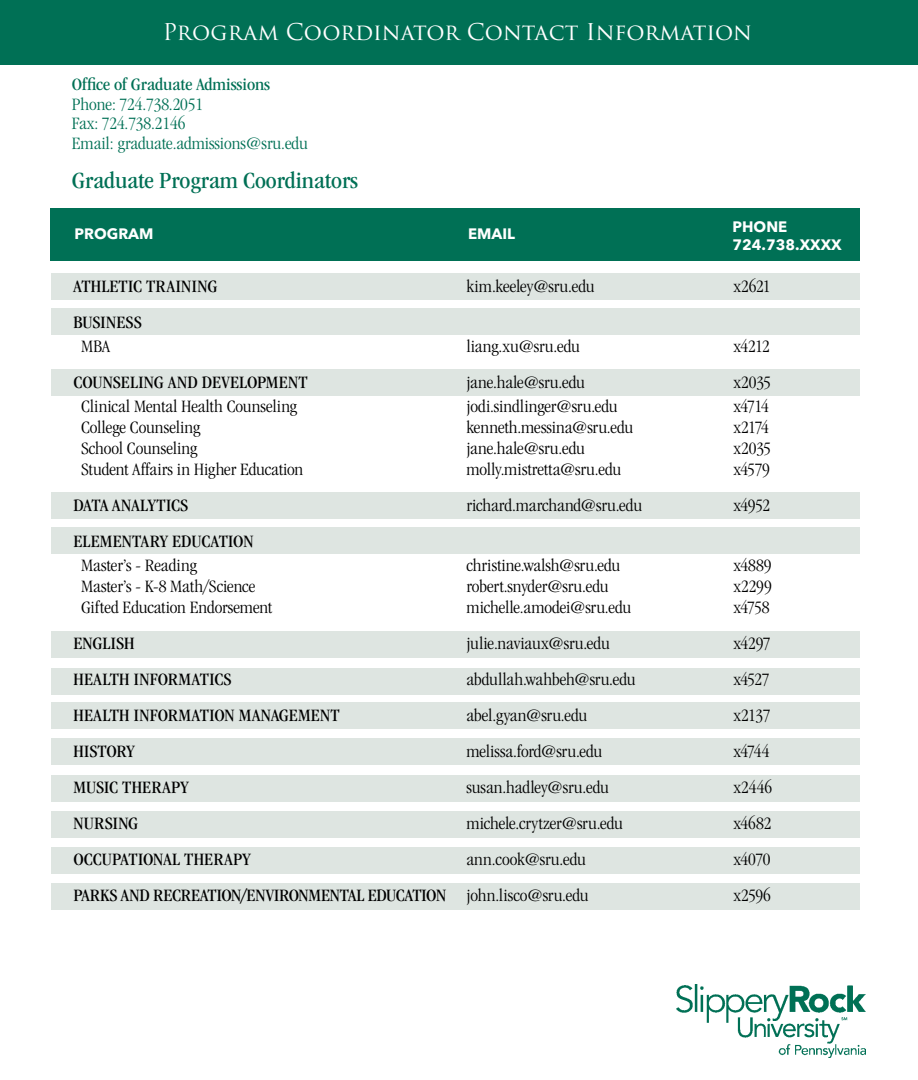
<style>
.page{position:relative;width:918px;height:1080px;background:#fff}
.page>*{position:absolute;margin:0;border:0;box-sizing:border-box;transform-origin:0 0}
.t1{font:condensed 24px "ITC Garamond Std";letter-spacing:-.005em;color:#007055;scale:1.1 1}
.t2{font:22.5px "Trajan Pro 3";color:#fff}
.t3{font:300 condensed 18px "ITC Garamond Std";letter-spacing:-.005em;color:#000;scale:1.1 1}
.t4{font:condensed 18px "ITC Garamond Std";color:#000;scale:1.1 1}
.t5{font:300 condensed 18px/19.5px "ITC Garamond Std";letter-spacing:-.005em;color:#007055;scale:1.1 1}
.t6{font:condensed 18px "ITC Garamond Std";letter-spacing:-.005em;color:#007055;scale:1.1 1}
.t7{font:700 15px/18px "Avenir Next LT Pro";color:#fff}
.s1{font-weight:300}
</style>
<div class="page">
<div style="left:51px;top:273px;width:809px;height:27px;background:#dee5e1"></div>
<div style="left:51px;top:308px;width:809px;height:27px;background:#dee5e1"></div>
<div style="left:51px;top:668px;width:809px;height:27px;background:#dee5e1"></div>
<div style="left:51px;top:369px;width:809px;height:27px;background:#dee5e1"></div>
<div style="left:51px;top:527px;width:809px;height:27px;background:#dee5e1"></div>
<div style="left:51px;top:492px;width:809px;height:27px;background:#dee5e1"></div>
<div style="left:51px;top:631px;width:809px;height:27px;background:#dee5e1"></div>
<div style="left:51px;top:738px;width:809px;height:27px;background:#dee5e1"></div>
<div style="left:51px;top:702px;width:809px;height:27px;background:#dee5e1"></div>
<div style="left:51px;top:811px;width:809px;height:27px;background:#dee5e1"></div>
<div style="left:51px;top:776px;width:809px;height:26px;background:#dee5e1"></div>
<div style="left:51px;top:884px;width:809px;height:26px;background:#dee5e1"></div>
<div style="left:51px;top:848px;width:809px;height:26px;background:#dee5e1"></div>
<div style="left:50px;top:208px;width:810px;height:53px;background:#007055"></div>
<div style="left:0;top:0;width:918px;height:65px;background:#007055"></div>
<img style="left:677px;top:984px;width:188px;height:74px">
<p class="t2" style="left:163px;top:17px;width:591px">Program Coordinator Contact Information</p>
<p class="t6" style="left:72px;top:75px;width:182px">Office of Graduate Admissions</p>
<p class="t5" style="left:72px;top:95px;width:216px">Phone: 724.738.2051<br>Fax: 724.738.2146<br>Email: graduate.admissions@sru.edu</p>
<h1 class="t1" style="left:72px;top:167px;width:262px">Graduate Program Coordinators</h1>
<p class="t7" style="left:75px;top:225px;width:81px">PROGRAM</p>
<p class="t7" style="left:468px;top:225px;width:49px">EMAIL</p>
<p class="t7" style="left:73px;top:223px;width:106px">DEPARTMENT</p>
<p class="t7" style="left:733px;top:217px;width:111px">PHONE<br>724.738.XXXX</p>
<p class="t4" style="left:73px;top:276px;width:132px">ATHLETIC TRAINING</p>
<p class="t3" style="left:466px;top:276px;width:118px">kim.keeley@sru.edu</p>
<p class="t3" style="left:733px;top:276px;width:35px">x2621</p>
<p class="t4" style="left:73px;top:312px;width:64px">BUSINESS</p>
<p class="t3" style="left:81px;top:336px;width:28px">MBA</p>
<p class="t3" style="left:466px;top:336px;width:105px">liang.xu@sru.edu</p>
<p class="t3" style="left:733px;top:336px;width:35px">x4212</p>
<p class="t4" style="left:73px;top:372px;width:214px">COUNSELING AND DEVELOPMENT</p>
<p class="t3" style="left:466px;top:372px;width:109px">jane.hale@sru.edu</p>
<p class="t3" style="left:733px;top:372px;width:36px">x2035</p>
<p class="t3" style="left:81px;top:396px;width:198px">Clinical Mental Health Counseling</p>
<p class="t3" style="left:466px;top:396px;width:139px">jodi.sindlinger@sru.edu</p>
<p class="t3" style="left:733px;top:396px;width:34px">x4714</p>
<p class="t3" style="left:81px;top:417px;width:110px">College Counseling</p>
<p class="t3" style="left:466px;top:417px;width:153px">kenneth.messina@sru.edu</p>
<p class="t3" style="left:733px;top:417px;width:34px">x2174</p>
<p class="t3" style="left:81px;top:438px;width:107px">School Counseling</p>
<p class="t3" style="left:466px;top:438px;width:109px">jane.hale@sru.edu</p>
<p class="t3" style="left:733px;top:438px;width:36px">x2035</p>
<p class="t3" style="left:81px;top:459px;width:204px">Student Affairs in Higher Education</p>
<p class="t3" style="left:466px;top:459px;width:142px">molly.mistretta@sru.edu</p>
<p class="t3" style="left:733px;top:459px;width:35px">x4579</p>
<p class="t4" style="left:73px;top:495px;width:106px">DATA ANALYTICS</p>
<p class="t3" style="left:466px;top:495px;width:161px">richard.marchand@sru.edu</p>
<p class="t3" style="left:733px;top:495px;width:35px">x4952</p>
<p class="t4" style="left:73px;top:531px;width:165px">ELEMENTARY EDUCATION</p>
<p class="t3" style="left:81px;top:555px;width:107px">Master’s - Reading</p>
<p class="t3" style="left:466px;top:555px;width:141px">christine.walsh@sru.edu</p>
<p class="t3" style="left:733px;top:555px;width:36px">x4889</p>
<p class="t3" style="left:81px;top:576px;width:160px">Master’s - K-8 Math/Science</p>
<p class="t3" style="left:466px;top:576px;width:131px">robert.snyder@sru.edu</p>
<p class="t3" style="left:733px;top:576px;width:36px">x2299</p>
<p class="t3" style="left:81px;top:597px;width:175px">Gifted Education Endorsement</p>
<p class="t3" style="left:466px;top:597px;width:151px">michelle.amodei@sru.edu</p>
<p class="t3" style="left:733px;top:597px;width:34px">x4758</p>
<p class="t4" style="left:73px;top:633px;width:57px">ENGLISH</p>
<p class="t3" style="left:466px;top:633px;width:132px">julie.naviaux@sru.edu</p>
<p class="t3" style="left:733px;top:633px;width:35px">x4297</p>
<p class="t4" style="left:73px;top:669px;width:145px">HEALTH INFORMATICS</p>
<p class="t3" style="left:466px;top:669px;width:155px">abdullah.wahbeh@sru.edu</p>
<p class="t3" style="left:733px;top:669px;width:34px">x4527</p>
<p class="t4" style="left:73px;top:705px;width:243px">HEALTH INFORMATION MANAGEMENT</p>
<p class="t3" style="left:466px;top:705px;width:111px">abel.gyan@sru.edu</p>
<p class="t3" style="left:733px;top:705px;width:35px">x2137</p>
<p class="t4" style="left:73px;top:741px;width:57px">HISTORY</p>
<p class="t3" style="left:466px;top:741px;width:125px">melissa.ford@sru.edu</p>
<p class="t3" style="left:733px;top:741px;width:34px">x4744</p>
<p class="t4" style="left:73px;top:777px;width:106px">MUSIC THERAPY</p>
<p class="t3" style="left:466px;top:777px;width:131px">susan.hadley@sru.edu</p>
<p class="t3" style="left:733px;top:777px;width:37px">x2446</p>
<p class="t4" style="left:73px;top:813px;width:61px">NURSING</p>
<p class="t3" style="left:466px;top:813px;width:144px">michele.crytzer@sru.edu</p>
<p class="t3" style="left:733px;top:813px;width:36px">x4682</p>
<p class="t4" style="left:73px;top:849px;width:163px">OCCUPATIONAL THERAPY</p>
<p class="t3" style="left:466px;top:849px;width:110px">ann.cook@sru.edu</p>
<p class="t3" style="left:733px;top:849px;width:35px">x4070</p>
<p class="t4" style="left:73px;top:885px;width:470px">PARKS AND RECREATION/ENVIRONMENTAL EDUCATION <span class="s1">john.lisco@sru.edu</span></p>
<p class="t3" style="left:733px;top:885px;width:36px">x2596</p>
</div>
